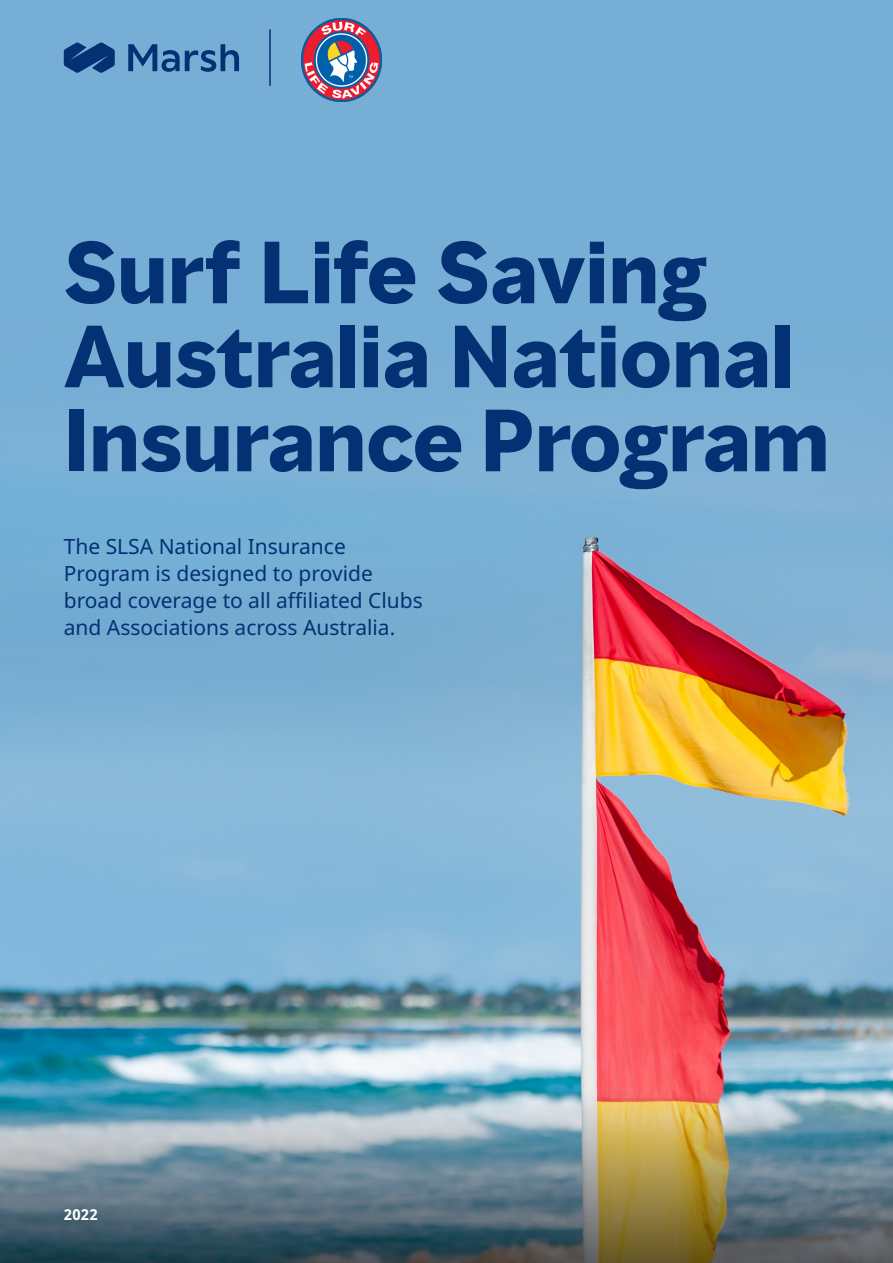
<style>
.page{position:relative;width:893px;height:1263px;background:#77aed5}
.page>*{position:absolute;margin:0;border:0;box-sizing:border-box;transform-origin:0 0}
.t1{font:700 81px/84px "MMC Display";letter-spacing:.005em;color:#043174}
.t2{font:21px/27px "Noto Sans";color:#043174}
.t3{font:700 15px "Noto Sans";color:#fff}
</style>
<div class="page">
<img style="left:0;top:439px;width:893px;height:379px">
<img style="left:0;top:818px;width:893px;height:445px">
<svg style="left:128px;top:44px;width:111px;height:28px"></svg>
<svg style="left:64px;top:42px;width:51px;height:31px"></svg>
<hr style="left:269px;top:29px;width:2px;height:57px;background:#043174">
<img style="left:302px;top:18px;width:80px;height:83px">
<h1 class="t1" style="left:64px;top:232px;width:767px">Surf Life Saving<br>Australia National<br>Insurance Program</h1>
<p class="t2" style="left:64px;top:533px;width:360px">The SLSA National Insurance Program is designed to provide broad coverage to all affiliated Clubs and Associations across Australia.</p>
<p class="t3" style="left:64px;top:1204px;width:35px">2022</p>
</div>
